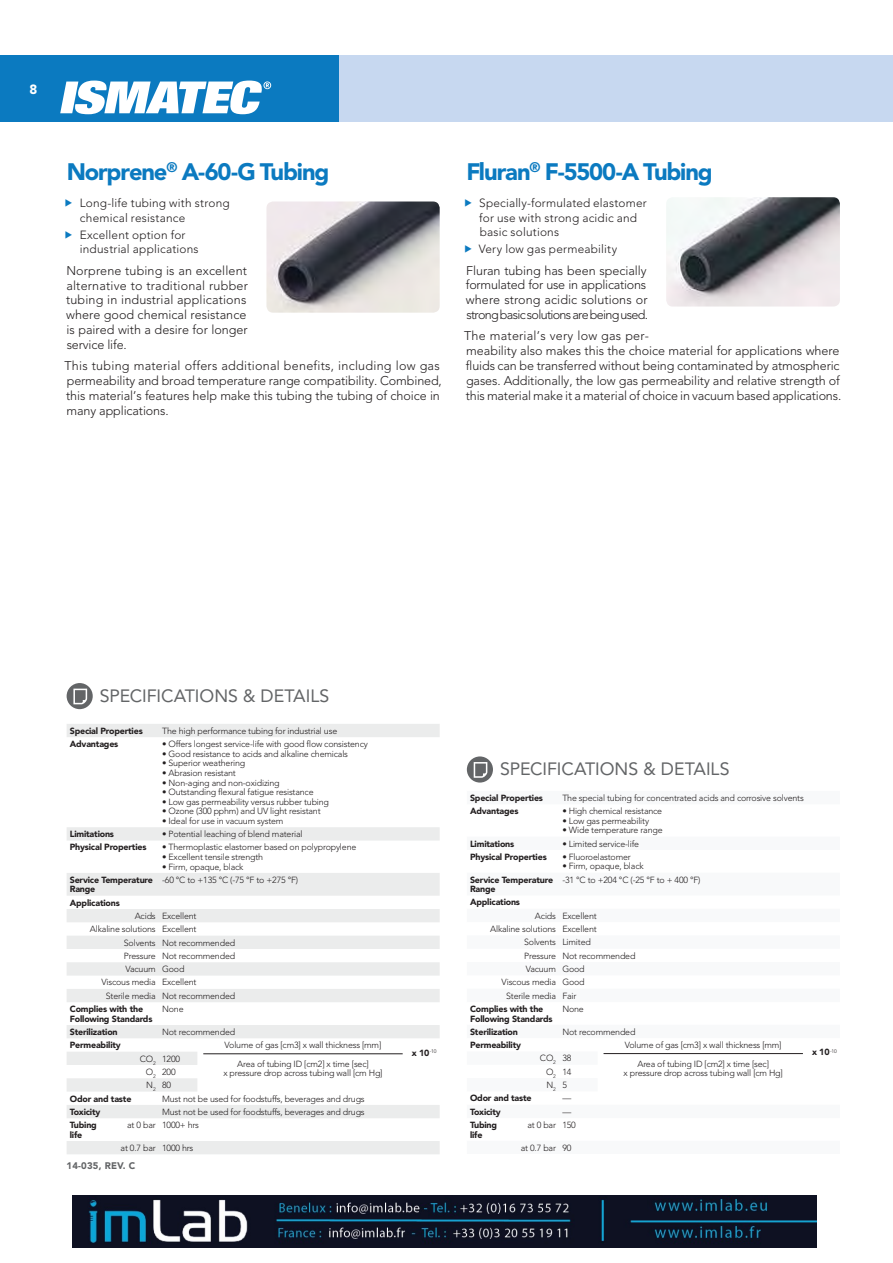
<style>
.page{position:relative;width:893px;height:1263px;background:#fff}
.page>*{position:absolute;margin:0;border:0;box-sizing:border-box;transform-origin:0 0}
.t1{font:900 23.7px "Avenir";letter-spacing:-.05em;color:#0b7ac0}
.t2{font:17.7px "Avenir LT Std";color:#636567}
.t3{font:900 13.35px "Avenir";color:#fff}
.t4{font:300 12.6px/14.9px "Avenir LT Std";letter-spacing:-.005em;color:#231f20}
.t5{font:300 11.85px/14.2px "Avenir LT Std";letter-spacing:.015em;color:#231f20}
.t6{font:900 9.45px "Avenir";letter-spacing:.02em;color:#636567}
.t7{font:300 8.85px/13.4px "Avenir LT Std";letter-spacing:-.02em;color:#231f20;text-align:center}
.t8{font:900 8.85px/9.6px "Avenir";letter-spacing:-.02em;color:#231f20}
</style>
<div class="page">
<div style="left:0;top:55px;width:893px;height:67px;background:#c7d8f0"></div>
<div style="left:0;top:55px;width:67px;height:67px;background:#0b7ac0"></div>
<div style="left:67px;top:55px;width:272px;height:67px;background:#0b7ac0"></div>
<svg style="left:60px;top:81px;width:211px;height:33px"></svg>
<hr style="left:603px;top:1053px;width:200px;height:1px;background:#231f20">
<svg style="left:467px;top:756px;width:26px;height:27px"></svg>
<svg style="left:474px;top:762px;width:13px;height:16px"></svg>
<svg style="left:67px;top:724px;width:373px;height:430px"></svg>
<hr style="left:203px;top:1053px;width:200px;height:1px;background:#231f20">
<svg style="left:67px;top:683px;width:26px;height:26px"></svg>
<svg style="left:73px;top:689px;width:14px;height:15px"></svg>
<img style="left:666px;top:197px;width:174px;height:110px">
<img style="left:266px;top:202px;width:174px;height:111px;border-radius:7px">
<img style="left:72px;top:1195px;width:745px;height:53px">
<h3 class="t3" style="left:29px;top:84px;width:9px">8</h3>
<h1 class="t1" style="left:67px;top:162px;width:264px">Norprene<sup>®</sup> A-60-G Tubing</h1>
<h3 class="t5" style="left:80px;top:197px;width:151px">Long-life tubing with strong chemical resistance</h3>
<h3 class="t5" style="left:80px;top:229px;width:120px">Excellent option for industrial applications</h3>
<h3 class="t4" style="left:66px;top:264px;width:183px">Norprene tubing is an excellent alternative to traditional rubber tubing in industrial applications where good chemical resistance is paired with a desire for longer service life.</h3>
<h3 class="t4" style="left:64px;top:359px;width:379px">This tubing material offers additional benefits, including low gas permeability and broad temperature range compatibility. Combined, this material’s features help make this tubing the tubing of choice in many applications.</h3>
<h1 class="t1" style="left:466px;top:162px;width:248px">Fluran<sup>®</sup> F-5500-A Tubing</h1>
<h3 class="t5" style="left:479px;top:197px;width:169px">Specially-formulated elastomer for use with strong acidic and basic solutions</h3>
<h3 class="t5" style="left:479px;top:243px;width:140px">Very low gas permeability</h3>
<h3 class="t4" style="left:466px;top:264px;width:184px">Fluran tubing has been specially formulated for use in applications where strong acidic solutions or strong basic solutions are being used.</h3>
<p class="t4" style="left:464px;top:330px;width:379px">The material’s very low gas per-<br>meability also makes this the choice material for applications where fluids can be transferred without being contaminated by atmospheric gases. Additionally, the low gas permeability and relative strength of this material make it a material of choice in vacuum based applications.</p>
<h2 class="t2" style="left:100px;top:686px;width:231px">SPECIFICATIONS &amp; DETAILS</h2>
<p class="t8" style="left:70px;top:727px;width:74px">Special Properties</p>
<p class="t7" style="left:162px;top:725px;width:177px">The high performance tubing for industrial use</p>
<p class="t8" style="left:70px;top:740px;width:50px">Advantages</p>
<p class="t7" style="left:162px;top:738px;width:207px">• Offers longest service-life with good flow consistency</p>
<p class="t7" style="left:162px;top:748px;width:187px">• Good resistance to acids and alkaline chemicals</p>
<p class="t7" style="left:162px;top:757px;width:85px">• Superior weathering</p>
<p class="t7" style="left:162px;top:767px;width:75px">• Abrasion resistant</p>
<p class="t7" style="left:162px;top:777px;width:119px">• Non-aging and non-oxidizing</p>
<p class="t7" style="left:162px;top:786px;width:153px">• Outstanding flexural fatigue resistance</p>
<p class="t7" style="left:162px;top:796px;width:168px">• Low gas permeability versus rubber tubing</p>
<p class="t7" style="left:162px;top:805px;width:160px">• Ozone (300 pphm) and UV light resistant</p>
<p class="t7" style="left:162px;top:815px;width:123px">• Ideal for use in vacuum system</p>
<p class="t8" style="left:70px;top:830px;width:46px">Limitations</p>
<p class="t7" style="left:162px;top:828px;width:142px">• Potential leaching of blend material</p>
<p class="t8" style="left:70px;top:843px;width:78px">Physical Properties</p>
<p class="t7" style="left:162px;top:841px;width:196px">• Thermoplastic elastomer based on polypropylene</p>
<p class="t7" style="left:162px;top:851px;width:102px">• Excellent tensile strength</p>
<p class="t7" style="left:162px;top:861px;width:83px">• Firm, opaque, black</p>
<p class="t8" style="left:70px;top:876px;width:85px">Service Temperature<br>Range</p>
<p class="t7" style="left:162px;top:874px;width:137px">-60 °C to +135 °C (-75 °F to +275 °F)</p>
<p class="t8" style="left:70px;top:898px;width:52px">Applications</p>
<p class="t7" style="left:135px;top:910px;width:63px">Acids Excellent</p>
<p class="t7" style="left:90px;top:923px;width:108px">Alkaline solutions Excellent</p>
<p class="t7" style="left:124px;top:936px;width:113px">Solvents Not recommended</p>
<p class="t7" style="left:124px;top:950px;width:113px">Pressure Not recommended</p>
<p class="t7" style="left:125px;top:963px;width:60px">Vacuum Good</p>
<p class="t7" style="left:101px;top:976px;width:97px">Viscous media Excellent</p>
<p class="t7" style="left:106px;top:990px;width:131px">Sterile media Not recommended</p>
<p class="t8" style="left:70px;top:1005px;width:84px">Complies with the<br>Following Standards</p>
<p class="t7" style="left:162px;top:1003px;width:23px">None</p>
<p class="t8" style="left:70px;top:1028px;width:49px">Sterilization</p>
<p class="t7" style="left:162px;top:1026px;width:75px">Not recommended</p>
<p class="t8" style="left:70px;top:1041px;width:53px">Permeability</p>
<p class="t7" style="left:225px;top:1037px;width:158px;line-height:18.6px">Volume of gas [cm3] x wall thickness [mm]<br>Area of tubing ID [cm2] x time [sec]</p>
<p class="t7" style="left:223px;top:1067px;width:161px">x pressure drop across tubing wall [cm Hg]</p>
<p class="t7" style="left:140px;top:1053px;width:42px">CO<sub>2</sub> 1200<br>O<sub>2</sub> 200<br>N<sub>2</sub> 80</p>
<p class="t8" style="left:70px;top:1094px;width:63px">Odor and taste</p>
<p class="t7" style="left:162px;top:1092px;width:204px">Must not be used for foodstuffs, beverages and drugs</p>
<p class="t8" style="left:70px;top:1108px;width:32px">Toxicity</p>
<p class="t7" style="left:162px;top:1106px;width:204px">Must not be used for foodstuffs, beverages and drugs</p>
<p class="t8" style="left:70px;top:1121px;width:29px">Tubing life</p>
<p class="t7" style="left:127px;top:1119px;width:73px">at 0 bar 1000+ hrs</p>
<p class="t7" style="left:121px;top:1142px;width:74px">at 0.7 bar 1000 hrs</p>
<p class="t6" style="left:67px;top:1162px;width:70px">14-035, REV. C</p>
<p class="t8" style="left:412px;top:1049px;width:26px">x 10<sup>-10</sup></p>
<h2 class="t2" style="left:500px;top:759px;width:231px">SPECIFICATIONS &amp; DETAILS</h2>
<p class="t8" style="left:470px;top:794px;width:74px">Special Properties</p>
<p class="t7" style="left:562px;top:792px;width:243px">The special tubing for concentrated acids and corrosive solvents</p>
<p class="t8" style="left:470px;top:807px;width:50px">Advantages</p>
<p class="t7" style="left:562px;top:805px;width:101px">• High chemical resistance</p>
<p class="t7" style="left:562px;top:815px;width:88px">• Low gas permeability</p>
<p class="t7" style="left:562px;top:824px;width:102px">• Wide temperature range</p>
<p class="t8" style="left:470px;top:839px;width:46px">Limitations</p>
<p class="t7" style="left:562px;top:838px;width:78px">• Limited service-life</p>
<p class="t8" style="left:470px;top:853px;width:78px">Physical Properties</p>
<p class="t7" style="left:562px;top:851px;width:70px">• Fluoroelastomer</p>
<p class="t7" style="left:562px;top:860px;width:83px">• Firm, opaque, black</p>
<p class="t8" style="left:470px;top:876px;width:85px">Service Temperature<br>Range</p>
<p class="t7" style="left:562px;top:874px;width:140px">-31 °C to +204 °C (-25 °F to + 400 °F)</p>
<p class="t8" style="left:470px;top:898px;width:52px">Applications</p>
<p class="t7" style="left:535px;top:910px;width:63px">Acids Excellent</p>
<p class="t7" style="left:490px;top:923px;width:108px">Alkaline solutions Excellent</p>
<p class="t7" style="left:524px;top:936px;width:68px">Solvents Limited</p>
<p class="t7" style="left:524px;top:950px;width:113px">Pressure Not recommended</p>
<p class="t7" style="left:526px;top:963px;width:60px">Vacuum Good</p>
<p class="t7" style="left:502px;top:976px;width:85px">Viscous media Good</p>
<p class="t7" style="left:506px;top:990px;width:72px">Sterile media Fair</p>
<p class="t8" style="left:470px;top:1005px;width:84px">Complies with the<br>Following Standards</p>
<p class="t7" style="left:562px;top:1003px;width:23px">None</p>
<p class="t8" style="left:470px;top:1028px;width:49px">Sterilization</p>
<p class="t7" style="left:562px;top:1026px;width:75px">Not recommended</p>
<p class="t8" style="left:470px;top:1041px;width:53px">Permeability</p>
<p class="t7" style="left:625px;top:1036px;width:158px;line-height:18.5px">Volume of gas [cm3] x wall thickness [mm]<br>Area of tubing ID [cm2] x time [sec]</p>
<p class="t7" style="left:623px;top:1067px;width:161px">x pressure drop across tubing wall [cm Hg]</p>
<p class="t7" style="left:546px;top:1052px;width:27px;text-align:justify;text-indent:-6px">CO<sub>2</sub> 38<br>O<sub>2</sub> 14<br>N<sub>2</sub> 5</p>
<p class="t8" style="left:470px;top:1094px;width:63px">Odor and taste</p>
<p class="t7" style="left:562px;top:1092px;width:10px">—</p>
<p class="t8" style="left:470px;top:1108px;width:32px">Toxicity</p>
<p class="t7" style="left:562px;top:1106px;width:10px">—</p>
<p class="t8" style="left:470px;top:1121px;width:29px">Tubing life</p>
<p class="t7" style="left:527px;top:1119px;width:50px">at 0 bar 150</p>
<p class="t7" style="left:521px;top:1142px;width:52px">at 0.7 bar 90</p>
<p class="t8" style="left:812px;top:1048px;width:26px">x 10<sup>-10</sup></p>
</div>
